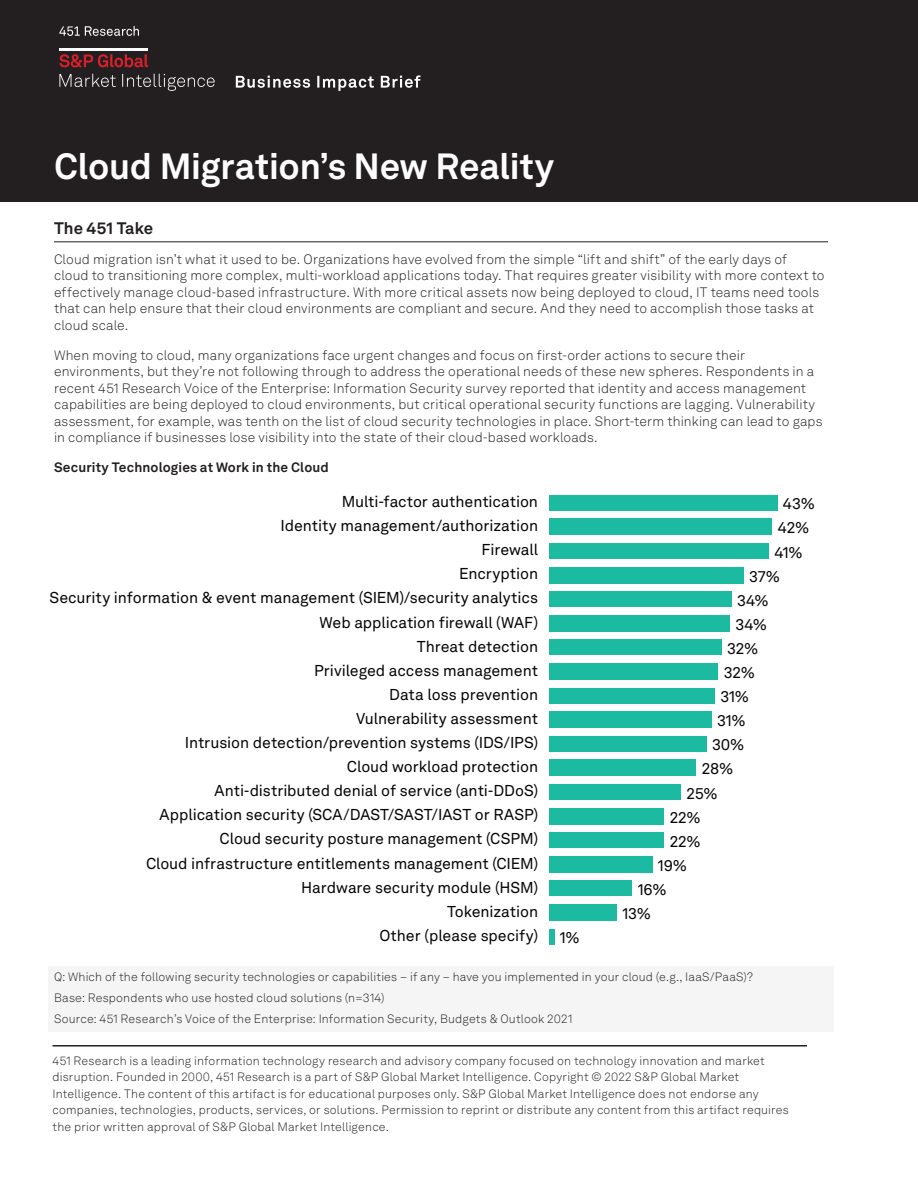
<style>
.page{position:relative;width:918px;height:1188px;background:#fff}
.page>*{position:absolute;margin:0;border:0;box-sizing:border-box;transform-origin:0 0}
.Heading_1{font:700 36px "Akkurat LL";letter-spacing:-.01em;color:#fff}
.Heading_2{font:700 16.5px "Akkurat LL";color:#231f20}
.t1{font:15.6px "Akkurat LL";letter-spacing:-.005em;color:#040503}
.t2{font:300 13.5px/16.5px "Akkurat LL";letter-spacing:.01em;color:#231f20}
.Exhibit_title{font:700 13.5px "Akkurat LL";letter-spacing:.01em;color:#231f20}
.Copyright_Rule{font:300 12px/16.5px "Akkurat LL";letter-spacing:.015em;color:#231f20}
.Source{font:300 12px "Akkurat LL";letter-spacing:.015em;color:#231f20}
.Source_last_line{font:300 12px "Akkurat LL";letter-spacing:.015em;color:#231f20}
</style>
<div class="page">
<div style="left:0;top:0;width:918px;height:202px;background:#231f20"></div>
<svg style="left:236px;top:75px;width:185px;height:16px"></svg>
<svg style="left:59px;top:74px;width:156px;height:17px"></svg>
<svg style="left:59px;top:54px;width:89px;height:14px"></svg>
<hr style="left:59px;top:48px;width:89px;height:3px;background:#fff">
<svg style="left:59px;top:26px;width:80px;height:10px"></svg>
<hr style="left:54px;top:241px;width:774px;height:1px;background:#231f20">
<div style="left:48px;top:966px;width:786px;height:24px;background:#f5f5f5"></div>
<div style="left:48px;top:987px;width:786px;height:24px;background:#f5f5f5"></div>
<div style="left:48px;top:1008px;width:786px;height:24px;background:#f5f5f5"></div>
<div style="left:549px;top:929px;width:5px;height:15px;background:#1cbba1"></div>
<div style="left:549px;top:904px;width:68px;height:16px;background:#1cbba1"></div>
<div style="left:549px;top:880px;width:83px;height:16px;background:#1cbba1"></div>
<div style="left:549px;top:856px;width:103px;height:16px;background:#1cbba1"></div>
<div style="left:549px;top:832px;width:115px;height:16px;background:#1cbba1"></div>
<div style="left:549px;top:808px;width:115px;height:16px;background:#1cbba1"></div>
<div style="left:549px;top:784px;width:132px;height:16px;background:#1cbba1"></div>
<div style="left:549px;top:760px;width:147px;height:16px;background:#1cbba1"></div>
<div style="left:549px;top:736px;width:157px;height:16px;background:#1cbba1"></div>
<div style="left:549px;top:712px;width:162px;height:16px;background:#1cbba1"></div>
<div style="left:549px;top:688px;width:166px;height:16px;background:#1cbba1"></div>
<div style="left:549px;top:663px;width:169px;height:16px;background:#1cbba1"></div>
<div style="left:549px;top:639px;width:172px;height:16px;background:#1cbba1"></div>
<div style="left:549px;top:615px;width:181px;height:16px;background:#1cbba1"></div>
<div style="left:549px;top:591px;width:183px;height:16px;background:#1cbba1"></div>
<div style="left:549px;top:567px;width:194px;height:16px;background:#1cbba1"></div>
<div style="left:549px;top:543px;width:220px;height:16px;background:#1cbba1"></div>
<div style="left:549px;top:519px;width:223px;height:16px;background:#1cbba1"></div>
<div style="left:549px;top:495px;width:228px;height:16px;background:#1cbba1"></div>
<hr style="left:52px;top:1045px;width:755px;height:2px;background:#231f20">
<p class="Heading_1" style="left:54px;top:139px;width:501px">Cloud Migration’s New Reality</p>
<p class="Heading_2" style="left:54px;top:215px;width:101px">The 451 Take</p>
<p class="t2" style="left:54px;top:251px;width:772px">Cloud migration isn’t what it used to be. Organizations have evolved from the simple “lift and shift” of the early days of cloud to transitioning more complex, multi-workload applications today. That requires greater visibility with more context to effectively manage cloud-based infrastructure. With more critical assets now being deployed to cloud, IT teams need tools that can help ensure that their cloud environments are compliant and secure. And they need to accomplish those tasks at cloud scale.</p>
<p class="t2" style="left:54px;top:347px;width:770px">When moving to cloud, many organizations face urgent changes and focus on first-order actions to secure their environments, but they’re not following through to address the operational needs of these new spheres. Respondents in a recent 451 Research Voice of the Enterprise: Information Security survey reported that identity and access management capabilities are being deployed to cloud environments, but critical operational security functions are lagging. Vulnerability assessment, for example, was tenth on the list of cloud security technologies in place. Short-term thinking can lead to gaps in compliance if businesses lose visibility into the state of their cloud-based workloads.</p>
<p class="Exhibit_title" style="left:54px;top:457px;width:276px">Security Technologies at Work in the Cloud</p>
<p class="t1" style="left:342px;top:490px;width:198px">Multi-factor authentication</p>
<p class="t1" style="left:783px;top:492px;width:33px">43%</p>
<p class="t1" style="left:280px;top:514px;width:259px">Identity management/authorization</p>
<p class="t1" style="left:778px;top:516px;width:32px">42%</p>
<p class="t1" style="left:481px;top:538px;width:58px">Firewall</p>
<p class="t1" style="left:774px;top:541px;width:29px">41%</p>
<p class="t1" style="left:459px;top:562px;width:81px">Encryption</p>
<p class="t1" style="left:749px;top:565px;width:32px">37%</p>
<p class="t1" style="left:50px;top:586px;width:490px">Security information &amp; event management (SIEM)/security analytics</p>
<p class="t1" style="left:737px;top:589px;width:33px">34%</p>
<p class="t1" style="left:320px;top:610px;width:220px">Web application firewall (WAF)</p>
<p class="t1" style="left:736px;top:613px;width:33px">34%</p>
<p class="t1" style="left:417px;top:635px;width:123px">Threat detection</p>
<p class="t1" style="left:727px;top:637px;width:32px">32%</p>
<p class="t1" style="left:314px;top:659px;width:226px">Privileged access management</p>
<p class="t1" style="left:724px;top:661px;width:32px">32%</p>
<p class="t1" style="left:389px;top:683px;width:150px">Data loss prevention</p>
<p class="t1" style="left:720px;top:685px;width:30px">31%</p>
<p class="t1" style="left:356px;top:707px;width:184px">Vulnerability assessment</p>
<p class="t1" style="left:717px;top:709px;width:30px">31%</p>
<p class="t1" style="left:185px;top:731px;width:355px">Intrusion detection/prevention systems (IDS/IPS)</p>
<p class="t1" style="left:712px;top:733px;width:33px">30%</p>
<p class="t1" style="left:347px;top:755px;width:193px">Cloud workload protection</p>
<p class="t1" style="left:702px;top:757px;width:33px">28%</p>
<p class="t1" style="left:215px;top:779px;width:325px">Anti-distributed denial of service (anti-DDoS)</p>
<p class="t1" style="left:687px;top:781px;width:32px">25%</p>
<p class="t1" style="left:160px;top:803px;width:380px">Application security (SCA/DAST/SAST/IAST or RASP)</p>
<p class="t1" style="left:670px;top:806px;width:32px">22%</p>
<p class="t1" style="left:220px;top:827px;width:320px">Cloud security posture management (CSPM)</p>
<p class="t1" style="left:670px;top:830px;width:32px">22%</p>
<p class="t1" style="left:146px;top:851px;width:394px">Cloud infrastructure entitlements management (CIEM)</p>
<p class="t1" style="left:658px;top:854px;width:30px">19%</p>
<p class="t1" style="left:301px;top:876px;width:238px">Hardware security module (HSM)</p>
<p class="t1" style="left:638px;top:878px;width:30px">16%</p>
<p class="t1" style="left:447px;top:900px;width:92px">Tokenization</p>
<p class="t1" style="left:622px;top:902px;width:30px">13%</p>
<p class="t1" style="left:379px;top:924px;width:160px">Other (please specify)</p>
<p class="t1" style="left:560px;top:926px;width:21px">1%</p>
<p class="Source" style="left:54px;top:968px;width:701px">Q: Which of the following security technologies or capabilities – if any – have you implemented in your cloud (e.g., IaaS/PaaS)?</p>
<p class="Source" style="left:54px;top:989px;width:332px">Base: Respondents who use hosted cloud solutions (n=314)</p>
<p class="Source_last_line" style="left:54px;top:1010px;width:520px">Source: 451 Research’s Voice of the Enterprise: Information Security, Budgets &amp; Outlook 2021</p>
<p class="Copyright_Rule" style="left:52px;top:1052px;width:738px">451 Research is a leading information technology research and advisory company focused on technology innovation and market disruption. Founded in 2000, 451 Research is a part of S&amp;P Global Market Intelligence. Copyright © 2022 S&amp;P Global Market Intelligence. The content of this artifact is for educational purposes only. S&amp;P Global Market Intelligence does not endorse any companies, technologies, products, services, or solutions. Permission to reprint or distribute any content from this artifact requires the prior written approval of S&amp;P Global Market Intelligence.</p>
</div>
